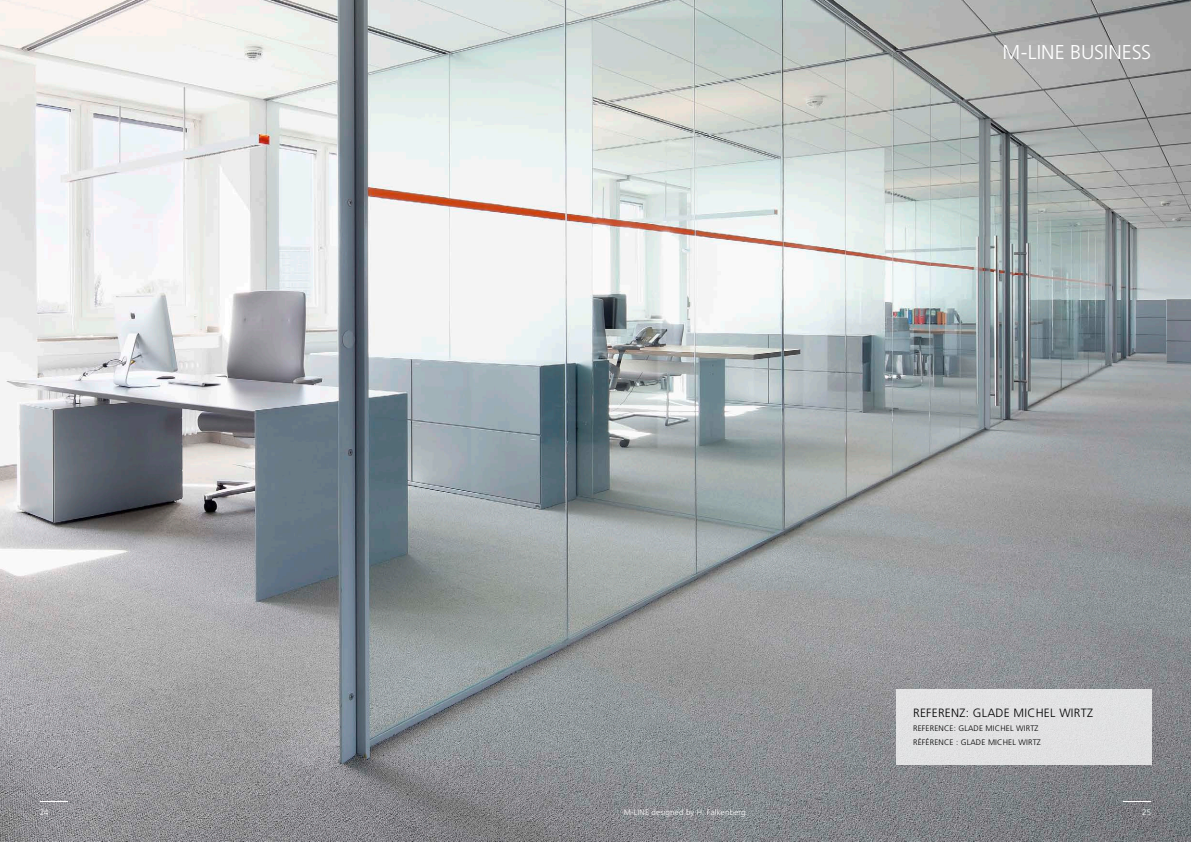
<style>
.page{position:relative;width:1191px;height:842px;background:#fff}
.page>*{position:absolute;margin:0;border:0;box-sizing:border-box;transform-origin:0 0}
.t1{font:300 20px "Frutiger LT Std";letter-spacing:-.005em;color:#fff}
.t2{font:300 12px "Frutiger LT Std";letter-spacing:.02em;color:#000}
.t3{font:300 8px/14px "Frutiger LT Std";letter-spacing:.02em;color:#000}
.t4{font:300 8px "Frutiger LT Std";letter-spacing:.02em;color:#fff}
</style>
<div class="page">
<img style="left:0;top:0;width:1191px;height:842px">
<svg style="left:1123px;top:801px;width:28px;height:1px"></svg>
<svg style="left:40px;top:801px;width:28px;height:1px"></svg>
<div style="left:896px;top:689px;width:255px;height:76px;background:#e1e1e2"></div>
<h1 class="t1" style="left:1002px;top:41px;width:150px">M-LINE BUSINESS</h1>
<h2 class="t2" style="left:913px;top:706px;width:181px">REFERENZ: GLADE MICHEL WIRTZ</h2>
<p class="t3" style="left:913px;top:722px;width:129px">REFERENCE: GLADE MICHEL WIRTZ<br>RÉFÉRENCE : GLADE MICHEL WIRTZ</p>
<p class="t4" style="left:40px;top:808px;width:11px">24</p>
<p class="t4" style="left:624px;top:808px;width:123px">M-LINE designed by H. Falkenberg</p>
<p class="t4" style="left:1142px;top:808px;width:11px">25</p>
</div>
